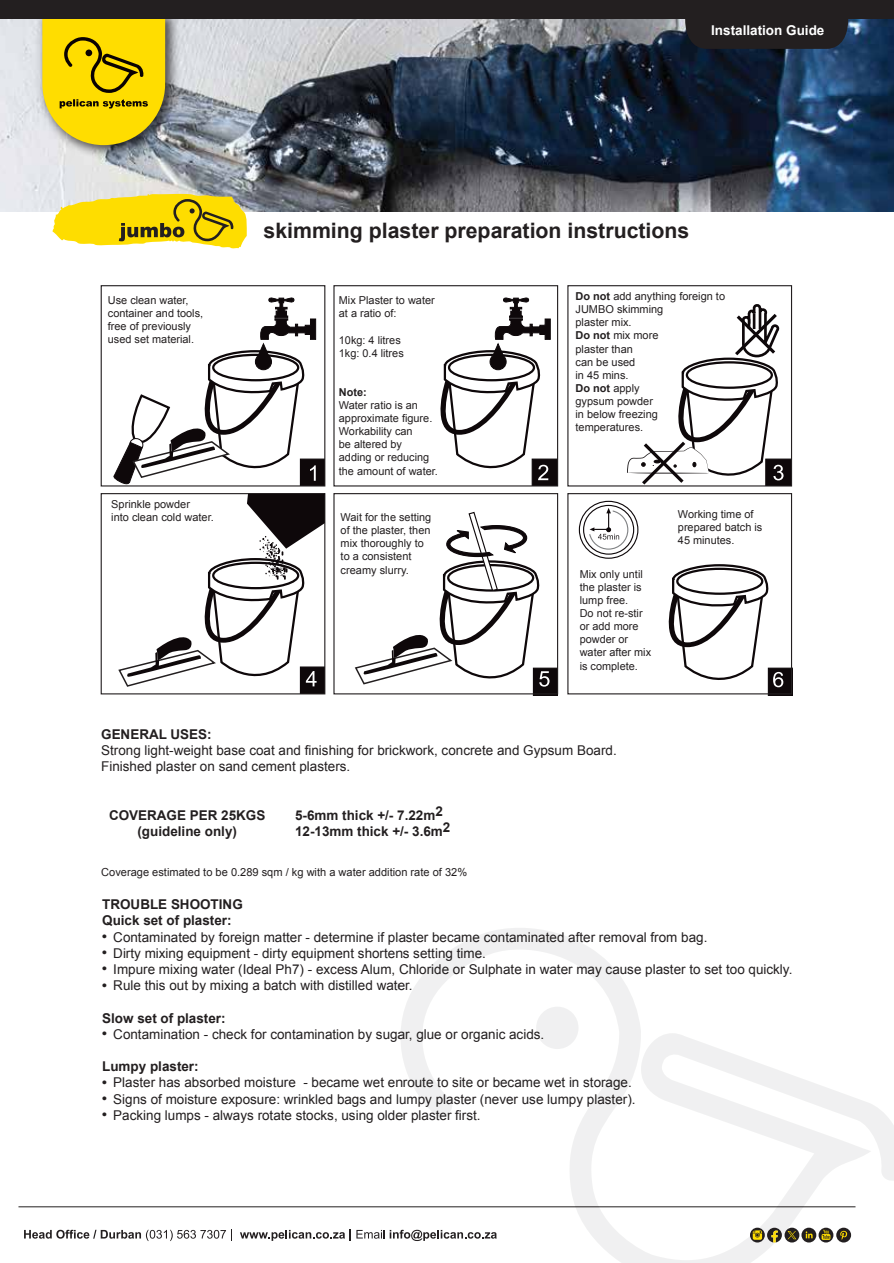
<style>
.page{position:relative;width:894px;height:1263px;background:#fff}
.page>*{position:absolute;margin:0;border:0;box-sizing:border-box;transform-origin:0 0}
.t1{font:700 21.3px "Arial";color:#231f20}
.t2{font:13.5px/16.2px "Arial";color:#231f20}
.t3{font:700 13.5px/16.2px "Arial";color:#231f20}
.t4{font:700 13.5px "Arial";color:#fff}
.t5{font:11.1px "Arial";color:#231f20}
.t6{font:10.95px/13px "Arial";color:#231f20}
.t7{font:700 10.95px "Arial";color:#231f20}
.s1{font-weight:700}
</style>
<div class="page">
<div style="left:333px;top:285px;width:225px;height:202px;border:1px solid #231f20"></div>
<svg style="left:432px;top:296px;width:126px;height:191px"></svg>
<div style="left:567px;top:285px;width:225px;height:202px;border:1px solid #231f20"></div>
<svg style="left:111px;top:296px;width:214px;height:399px"></svg>
<div style="left:333px;top:493px;width:225px;height:201px;border:1px solid #231f20"></div>
<svg style="left:354px;top:511px;width:204px;height:185px"></svg>
<svg style="left:661px;top:563px;width:132px;height:133px"></svg>
<div style="left:676px;top:568px;width:87px;height:27px;border:2px solid #0e080a;border-radius:50%"></div>
<svg style="left:579px;top:501px;width:59px;height:57px"></svg>
<div style="left:583px;top:505px;width:51px;height:50px;border:1px solid #0e080a;border-radius:50%"></div>
<svg style="left:589px;top:303px;width:203px;height:247px"></svg>
<img style="left:0;top:19px;width:894px;height:193px">
<svg style="left:681px;top:19px;width:172px;height:30px;background:#242327"></svg>
<img style="left:32px;top:19px;width:150px;height:144px">
<svg style="left:42px;top:19px;width:123px;height:126px;background:#e2c612"></svg>
<div style="left:0;top:0;width:894px;height:19px;background:#231f20"></div>
<hr style="left:18px;top:1206px;width:838px;height:1px;background:#231f20">
<svg style="left:53px;top:193px;width:194px;height:56px;background:#e5ce34"></svg>
<svg style="left:400px;top:928px;width:494px;height:335px"></svg>
<svg style="left:24px;top:1230px;width:208px;height:11px"></svg>
<svg style="left:240px;top:1230px;width:257px;height:11px"></svg>
<svg style="left:750px;top:1228px;width:15px;height:15px"></svg>
<svg style="left:819px;top:1228px;width:14px;height:15px"></svg>
<svg style="left:822px;top:1230px;width:8px;height:9px"></svg>
<svg style="left:801px;top:1228px;width:15px;height:15px"></svg>
<svg style="left:806px;top:1231px;width:7px;height:7px"></svg>
<svg style="left:836px;top:1228px;width:15px;height:15px"></svg>
<svg style="left:840px;top:1231px;width:7px;height:9px"></svg>
<svg style="left:785px;top:1228px;width:14px;height:15px"></svg>
<svg style="left:753px;top:1228px;width:29px;height:15px"></svg>
<svg style="left:788px;top:1231px;width:8px;height:8px"></svg>
<p class="t4" style="left:711px;top:21px;width:115px">Installation Guide</p>
<h1 class="t1" style="left:264px;top:217px;width:427px">skimming plaster preparation instructions</h1>
<p class="t6" style="left:108px;top:294px;width:97px">Use clean water, container and tools, free of previously used set material.</p>
<p class="t6" style="left:339px;top:294px;width:97px">Mix Plaster to water at a ratio of:</p>
<p class="t6" style="left:339px;top:333px;width:66px">10kg: 4 litres<br>1kg: 0.4 litres</p>
<p class="t7" style="left:339px;top:385px;width:29px">Note:</p>
<p class="t6" style="left:339px;top:399px;width:100px">Water ratio is an approximate figure.<br>Workability can<br>be altered by<br>adding or reducing the amount of water.</p>
<p class="t6" style="left:111px;top:498px;width:104px">Sprinkle powder<br>into clean cold water.</p>
<p class="t6" style="left:341px;top:511px;width:92px">Wait for the setting of the plaster, then mix thoroughly to to a consistent creamy slurry.</p>
<p class="t6" style="left:576px;top:290px;width:151px"><span class="s1">Do not</span> add anything foreign to<br>JUMBO skimming<br>plaster mix.<br><span class="s1">Do not</span> mix more<br>plaster than<br>can be used<br>in 45 mins.<br><span class="s1">Do not</span> apply<br>gypsum powder<br>in below freezing temperatures.</p>
<p class="t6" style="left:580px;top:568px;width:73px">Mix only until the plaster is lump free.<br>Do not re-stir or add more powder or water after mix is complete.</p>
<p class="t6" style="left:678px;top:508px;width:86px">Working time of prepared batch is<br>45 minutes.</p>
<p class="t3" style="left:101px;top:726px;width:112px">GENERAL USES:</p>
<p class="t2" style="left:101px;top:742px;width:517px">Strong light-weight base coat and finishing for brickwork, concrete and Gypsum Board.<br>Finished plaster on sand cement plasters.</p>
<p class="t3" style="left:109px;top:808px;width:158px;text-align:center">COVERAGE PER 25KGS (guideline only)</p>
<p class="t3" style="left:295px;top:808px;width:157px">5-6mm thick +/- 7.22m2<br>12-13mm thick +/- 3.6m2</p>
<p class="t5" style="left:101px;top:865px;width:367px">Coverage estimated to be 0.289 sqm / kg with a water addition rate of 32%</p>
<p class="t3" style="left:102px;top:897px;width:142px">TROUBLE SHOOTING<br>Quick set of plaster:</p>
<p class="t2" style="left:113px;top:929px;width:681px">Contaminated by foreign matter - determine if plaster became contaminated after removal from bag.<br>Dirty mixing equipment - dirty equipment shortens setting time.<br>Impure mixing water (Ideal Ph7) - excess Alum, Chloride or Sulphate in water may cause plaster to set too quickly.<br>Rule this out by mixing a batch with distilled water.</p>
<p class="t3" style="left:102px;top:1010px;width:125px">Slow set of plaster:</p>
<p class="t2" style="left:113px;top:1026px;width:433px">Contamination - check for contamination by sugar, glue or organic acids.</p>
<p class="t3" style="left:102px;top:1059px;width:98px">Lumpy plaster:</p>
<p class="t2" style="left:113px;top:1075px;width:524px">Plaster has absorbed moisture - became wet enroute to site or became wet in storage.<br>Signs of moisture exposure: wrinkled bags and lumpy plaster (never use lumpy plaster).<br>Packing lumps - always rotate stocks, using older plaster first.</p>
<p class="t3" style="left:102px;top:929px;width:6px;text-align:justify">• • • •</p>
<p class="t3" style="left:102px;top:1026px;width:6px">•</p>
<p class="t3" style="left:102px;top:1074px;width:6px;text-align:justify">• • •</p>
</div>
